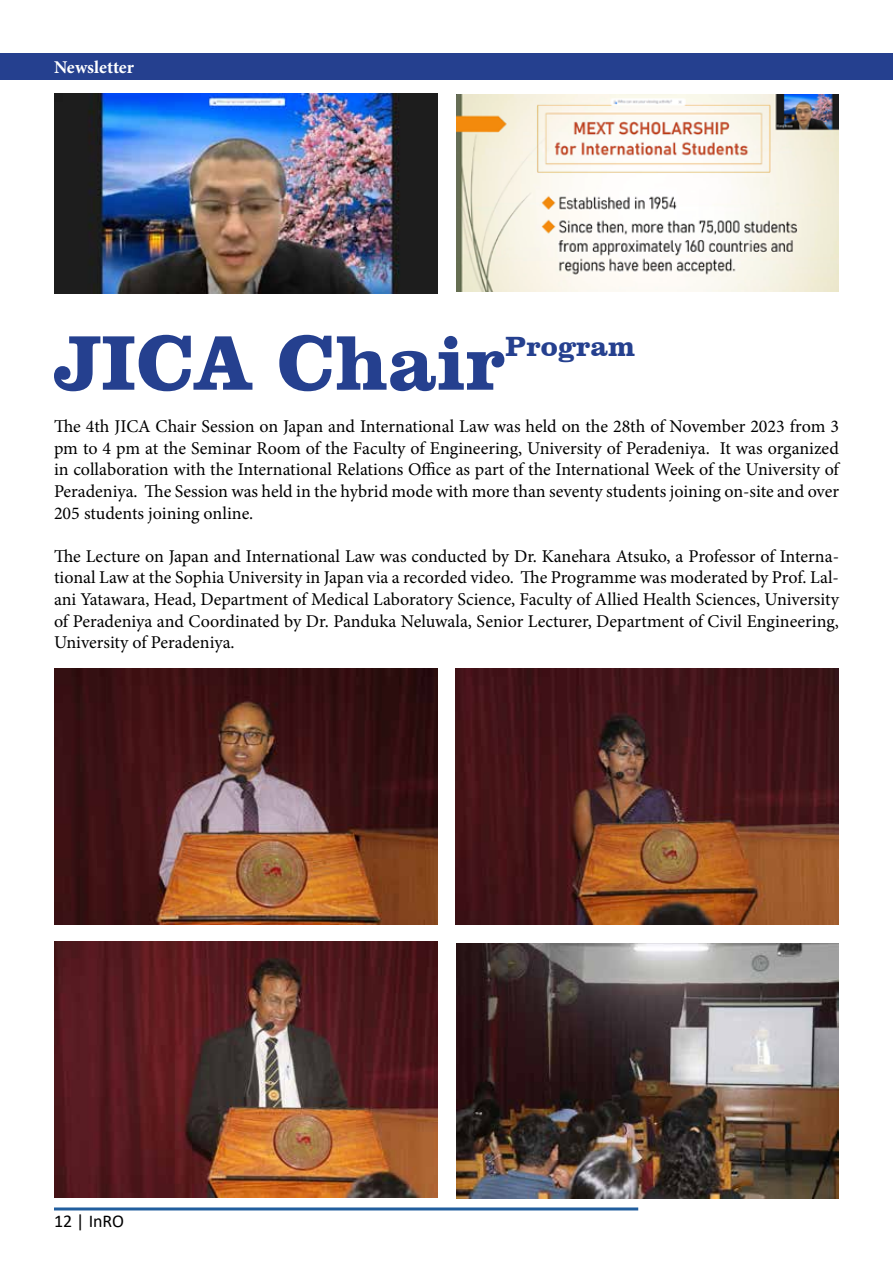
<style>
.page{position:relative;width:893px;height:1263px;background:#fff}
.page>*{position:absolute;margin:0;border:0;box-sizing:border-box;transform-origin:0 0}
.t1{font:700 79.5px "Clarendon BT";color:#25408f}
.t2{font:700 28.5px "Clarendon BT";color:#25408f}
.t3{font:18px/21.6px "Minion Pro";color:#000;text-align:justify}
.t4{font:700 18px "Minion Pro";letter-spacing:-.005em;color:#fff}
.t5{font:18px "Calibri";color:#000}
</style>
<div class="page">
<div style="left:0;top:54px;width:892px;height:26px;background:#25408f"></div>
<hr style="left:54px;top:1207px;width:584px;height:3px;background:#215e9e">
<img style="left:54px;top:94px;width:383px;height:200px">
<img style="left:456px;top:94px;width:383px;height:197px">
<img style="left:54px;top:668px;width:383px;height:256px">
<img style="left:54px;top:941px;width:383px;height:256px">
<img style="left:455px;top:668px;width:384px;height:256px">
<img style="left:456px;top:944px;width:382px;height:254px">
<p class="t4" style="left:54px;top:54px;width:81px">Newsletter</p>
<h1 class="t1" style="left:53px;top:313px;width:454px">JICA Chair</h1>
<h2 class="t2" style="left:506px;top:328px;width:131px">Program</h2>
<p class="t3" style="left:54px;top:416px;width:787px">The 4th JICA Chair Session on Japan and International Law was held on the 28th of November 2023 from 3 pm to 4 pm at the Seminar Room of the Faculty of Engineering, University of Peradeniya. It was organized in collaboration with the International Relations Office as part of the International Week of the University of Peradeniya. The Session was held in the hybrid mode with more than seventy students joining on-site and over 205 students joining online.</p>
<p class="t3" style="left:54px;top:545px;width:787px">The Lecture on Japan and International Law was conducted by Dr. Kanehara Atsuko, a Professor of Interna&shy;tional Law at the Sophia University in Japan via a recorded video. The Programme was moderated by Prof. Lal&shy;ani Yatawara, Head, Department of Medical Laboratory Science, Faculty of Allied Health Sciences, University of Peradeniya and Coordinated by Dr. Panduka Neluwala, Senior Lecturer, Department of Civil Engineering, University of Peradeniya.</p>
<p class="t5" style="left:54px;top:1208px;width:72px">12 | InRO</p>
</div>
